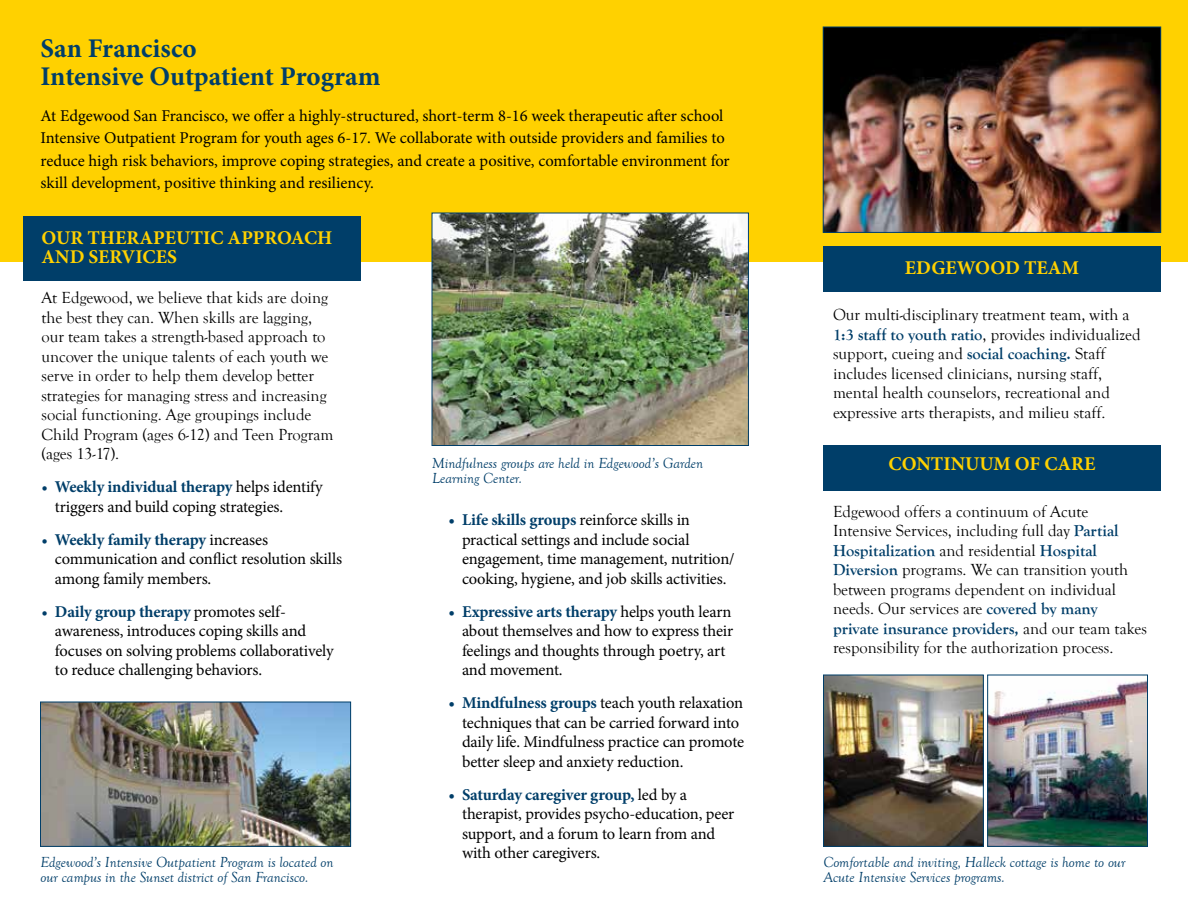
<style>
.page{position:relative;width:1188px;height:918px;background:#fff}
.page>*{position:absolute;margin:0;border:0;box-sizing:border-box;transform-origin:0 0}
.t1{font:700 27px/27.8px "Minion Pro";letter-spacing:-.005em;color:#003e69}
.t2{font:700 19.5px/19.5px "Minion Pro";color:#ffd100}
.t3{font:16.5px/19.5px "Minion Pro";letter-spacing:-.01em;color:#000}
.t4{font:16.5px/19.5px "Goudy Old Style T";color:#000}
.t5{font:italic 15px/15px "Goudy Old Style T";color:#003e69}
.s1{color:#003e69}
.s2{font-weight:700;color:#003e69}
</style>
<div class="page">
<div style="left:0;top:0;width:1188px;height:262px;background:#ffd100"></div>
<div style="left:24px;top:216px;width:337px;height:64px;background:#003e69"></div>
<div style="left:823px;top:246px;width:338px;height:46px;background:#003e69"></div>
<div style="left:823px;top:445px;width:338px;height:45px;background:#003e69"></div>
<img style="left:42px;top:704px;width:307px;height:141px">
<div style="left:40px;top:702px;width:311px;height:145px;border:1px solid #003e69"></div>
<img style="left:825px;top:677px;width:157px;height:168px">
<div style="left:823px;top:675px;width:161px;height:172px;border:1px solid #003e69"></div>
<img style="left:434px;top:215px;width:313px;height:229px">
<div style="left:432px;top:213px;width:317px;height:233px;border:1px solid #003e69"></div>
<img style="left:825px;top:29px;width:334px;height:202px">
<div style="left:823px;top:27px;width:338px;height:206px;border:1px solid #003e69"></div>
<img style="left:989px;top:680px;width:157px;height:165px">
<div style="left:987px;top:675px;width:161px;height:172px;border:1px solid #003e69"></div>
<h1 class="t1" style="left:40px;top:34px;width:342px">San Francisco<br>Intensive Outpatient Program</h1>
<p class="t3" style="left:40px;top:104px;width:691px;line-height:22.5px">At Edgewood San Francisco, we offer a highly-structured, short-term 8-16 week therapeutic after school Intensive Outpatient Program for youth ages 6-17. We collaborate with outside providers and families to reduce high risk behaviors, improve coping strategies, and create a positive, comfortable environment for skill development, positive thinking and resiliency.</p>
<p class="t2" style="left:42px;top:228px;width:293px">Our Therapeutic Approach and Services</p>
<p class="t4" style="left:41px;top:288px;width:294px">At Edgewood, we believe that kids are doing the best they can. When skills are lagging, our team takes a strength-based approach to uncover the unique talents of each youth we serve in order to help them develop better strategies for managing stress and increasing social functioning. Age groupings include Child Program (ages 6-12) and Teen Program (ages 13-17).</p>
<p class="t3" style="left:55px;top:477px;width:269px;text-indent:-13px"><span class="s1">•</span> <span class="s2">Weekly individual therapy</span> helps identify triggers and build coping strategies.</p>
<p class="t3" style="left:55px;top:530px;width:289px;text-indent:-13px"><span class="s1">•</span> <span class="s2">Weekly family therapy</span> increases communication and conflict resolution skills among family members.</p>
<p class="t3" style="left:55px;top:602px;width:280px;text-indent:-13px"><span class="s1">•</span> <span class="s2">Daily group therapy</span> promotes self&shy;awareness, introduces coping skills and focuses on solving problems collaboratively to reduce challenging behaviors.</p>
<p class="t2" style="left:905px;top:258px;width:57px">Edgewoo</p>
<p class="t2" style="left:1005px;top:258px;width:74px">d team</p>
<p class="t4" style="left:833px;top:306px;width:309px">Our multi-disciplinary treatment team, with a <span class="s2">1:3 staff to youth ratio</span>, provides individualized support, cueing and <span class="s2">social coaching.</span> Staff includes licensed clinicians, nursing staff, mental health counselors, recreational and expressive arts therapists, and milieu staff.</p>
<p class="t2" style="left:888px;top:454px;width:206px">Continuum of Care</p>
<p class="t4" style="left:833px;top:502px;width:316px">Edgewood offers a continuum of Acute Intensive Services, including full day <span class="s2">Partial Hospitalization</span> and residential <span class="s2">Hospital Diversion</span> programs. We can transition youth between programs dependent on individual needs. Our services are <span class="s2">covered by many private insurance providers,</span> and our team takes responsibility for the authorization process.</p>
<p class="t5" style="left:432px;top:456px;width:273px">Mindfulness groups are held in Edgewood’s Garden<br>Learning Center.</p>
<p class="t3" style="left:462px;top:510px;width:274px;text-indent:-13px"><span class="s2">• Life skills groups</span> reinforce skills in practical settings and include social engagement, time management, nutrition/ cooking, hygiene, and job skills activities.</p>
<p class="t3" style="left:462px;top:602px;width:273px;text-indent:-13px"><span class="s2">• Expressive arts therapy</span> helps youth learn about themselves and how to express their feelings and thoughts through poetry, art and movement.</p>
<p class="t3" style="left:462px;top:693px;width:284px;text-indent:-13px"><span class="s2">• Mindfulness groups</span> teach youth relaxation techniques that can be carried forward into daily life. Mindfulness practice can promote better sleep and anxiety reduction.</p>
<p class="t3" style="left:462px;top:785px;width:274px;text-indent:-13px"><span class="s2">• Saturday caregiver group,</span> led by a therapist, provides psycho-education, peer support, and a forum to learn from and with other caregivers.</p>
<p class="t5" style="left:40px;top:855px;width:295px">Edgewood’s Intensive Outpatient Program is located on our campus in the Sunset district of San Francisco.</p>
<p class="t5" style="left:824px;top:855px;width:303px">Comfortable and inviting, Halleck cottage is home to our<br>Acute Intensive Services programs.</p>
</div>
